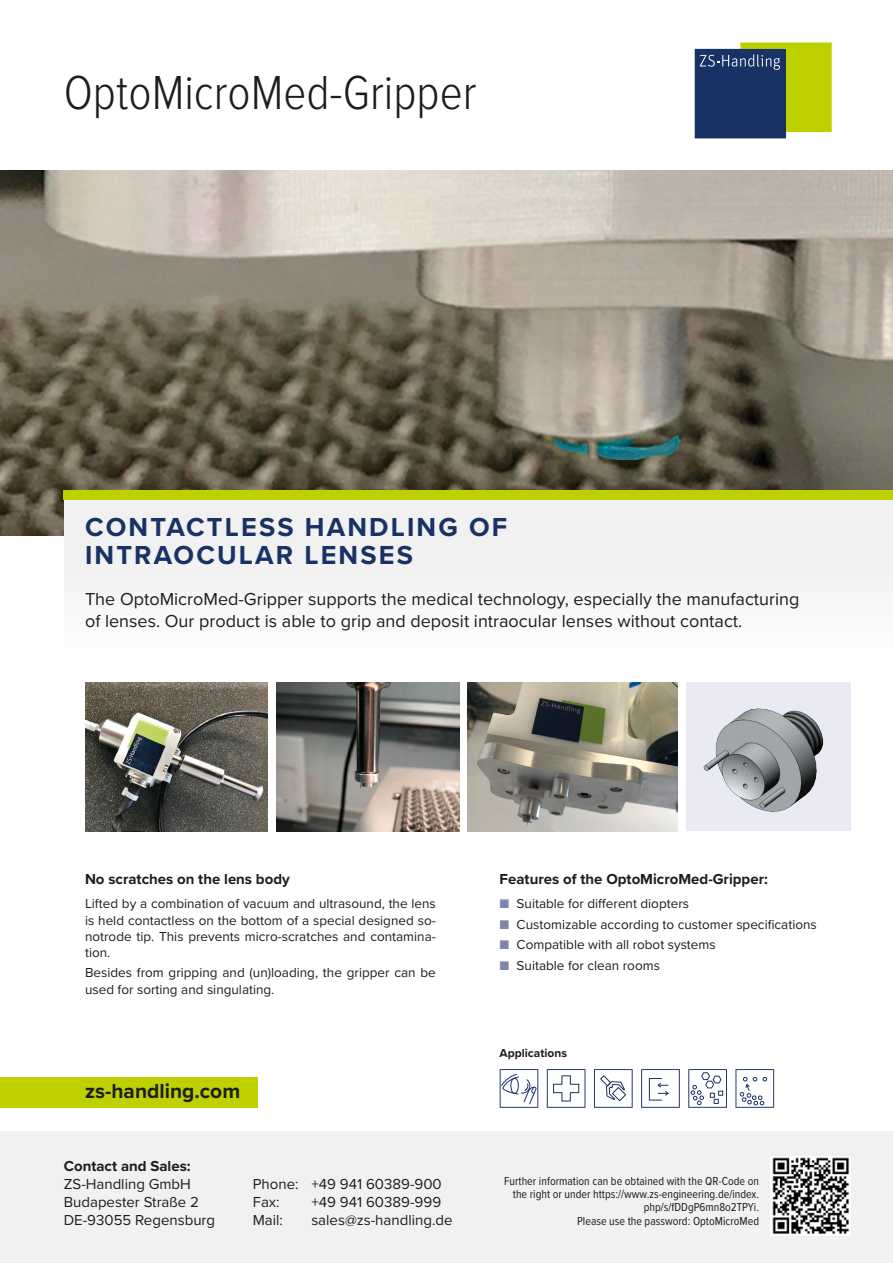
<style>
.page{position:relative;width:893px;height:1263px;background:#fff}
.page>*{position:absolute;margin:0;border:0;box-sizing:border-box;transform-origin:0 0}
.head_oben{font:300 49.5px "Proxima Nova Cond";color:#1d1d1b}
.subhead_blau_versal{font:700 27px/28.5px "Proxima Nova";letter-spacing:.08em;color:#183265}
.green_button{font:700 21px "Proxima Nova";color:#1d1d1b}
.subline{font:18px/21.6px "Proxima Nova";color:#1d1d1b}
.adress{font:15px/18px "Proxima Nova";color:#1d1d1b}
.body_bold_subline{font:700 15px "Proxima Nova";color:#1d1d1b}
.adress_bold{font:700 15px "Proxima Nova";color:#1d1d1b}
.body{font:13.5px/16.2px "Proxima Nova";color:#1d1d1b;text-align:justify}
.weitere_informatione{font:12px/13.2px "Proxima Nova Cond";color:#1d1d1b;text-align:right}
.Einsatzmöglichkeiten{font:700 12px "Proxima Nova";color:#1d1d1b}
.s1{font-family:"Proxima Nova Cond";font-size:15px;color:#7e85ab}
</style>
<div class="page">
<img style="left:0;top:170px;width:893px;height:366px">
<img style="left:85px;top:682px;width:183px;height:149px">
<img style="left:276px;top:682px;width:183px;height:149px">
<div style="left:686px;top:682px;width:164px;height:149px;background:#e9eaf3"></div>
<img style="left:703px;top:708px;width:121px;height:104px">
<img style="left:468px;top:682px;width:210px;height:149px">
<div style="left:64px;top:500px;width:829px;height:159px;background:#f1f1f1"></div>
<div style="left:0;top:1131px;width:893px;height:132px;background:#f1f1f1"></div>
<svg style="left:695px;top:43px;width:137px;height:95px;background:#5d734c"></svg>
<div style="left:64px;top:490px;width:829px;height:10px;background:#bfd000"></div>
<div style="left:0;top:1077px;width:258px;height:30px;background:#bfd000"></div>
<img style="left:771px;top:1156px;width:79px;height:80px">
<svg style="left:547px;top:1069px;width:38px;height:39px"></svg>
<svg style="left:500px;top:1069px;width:38px;height:39px"></svg>
<svg style="left:641px;top:1069px;width:39px;height:39px"></svg>
<div style="left:649px;top:1078px;width:13px;height:22px;border:1px solid #183265"></div>
<svg style="left:594px;top:1069px;width:39px;height:39px"></svg>
<svg style="left:688px;top:1069px;width:39px;height:39px"></svg>
<svg style="left:735px;top:1069px;width:39px;height:39px"></svg>
<p class="head_oben" style="left:64px;top:56px;width:414px">OptoMicroMed-Gripper</p>
<p class="subhead_blau_versal" style="left:85px;top:512px;width:424px">CONTACTLESS HANDLING OF<br>INTRAOCULAR LENSES</p>
<p class="subline" style="left:85px;top:588px;width:716px">The OptoMicroMed-Gripper supports the medical technology, especially the manufacturing of lenses. Our product is able to grip and deposit intraocular lenses without contact.</p>
<p class="body_bold_subline" style="left:85px;top:867px;width:206px">No scratches on the lens body</p>
<p class="body" style="left:85px;top:895px;width:352px">Lifted by a combination of vacuum and ultrasound, the lens is held contactless on the bottom of a special designed so&shy;notrode tip. This prevents micro-scratches and contamina&shy;tion.</p>
<p class="body" style="left:85px;top:964px;width:352px">Besides from gripping and (un)loading, the gripper can be used for sorting and singulating.</p>
<p class="green_button" style="left:85px;top:1075px;width:157px">zs-handling.com</p>
<p class="adress_bold" style="left:64px;top:1154px;width:128px">Contact and Sales:</p>
<p class="adress" style="left:64px;top:1174px;width:129px">ZS-Handling GmbH</p>
<p class="adress" style="left:64px;top:1192px;width:137px">Budapester Straße 2</p>
<p class="adress" style="left:64px;top:1210px;width:153px">DE-93055 Regensburg</p>
<p class="adress" style="left:253px;top:1174px;width:190px">Phone: +49 941 60389-900<br>Fax:</p>
<p class="adress" style="left:311px;top:1192px;width:131px">+49 941 60389-999</p>
<p class="adress" style="left:253px;top:1210px;width:32px">Mail:</p>
<p class="adress" style="left:311px;top:1210px;width:143px">sales@zs-handling.de</p>
<p class="body_bold_subline" style="left:500px;top:867px;width:270px">Features of the OptoMicroMed-Gripper:</p>
<p class="body" style="left:500px;top:895px;width:191px"><span class="s1">■</span> Suitable for different diopters</p>
<p class="body" style="left:500px;top:915px;width:319px"><span class="s1">■</span> Customizable according to customer specifications</p>
<p class="body" style="left:500px;top:936px;width:218px"><span class="s1">■</span> Compatible with all robot systems</p>
<p class="body" style="left:500px;top:956px;width:162px"><span class="s1">■</span> Suitable for clean rooms</p>
<p class="Einsatzmöglichkeiten" style="left:500px;top:1044px;width:69px">Applications</p>
<p class="weitere_informatione" style="left:504px;top:1174px;width:257px">Further information can be obtained with the QR-Code on the right or under https://www.zs-engineering.de/index. php/s/fDDgP6mn8o2TPYi.<br>Please use the password: OptoMicroMed</p>
</div>
